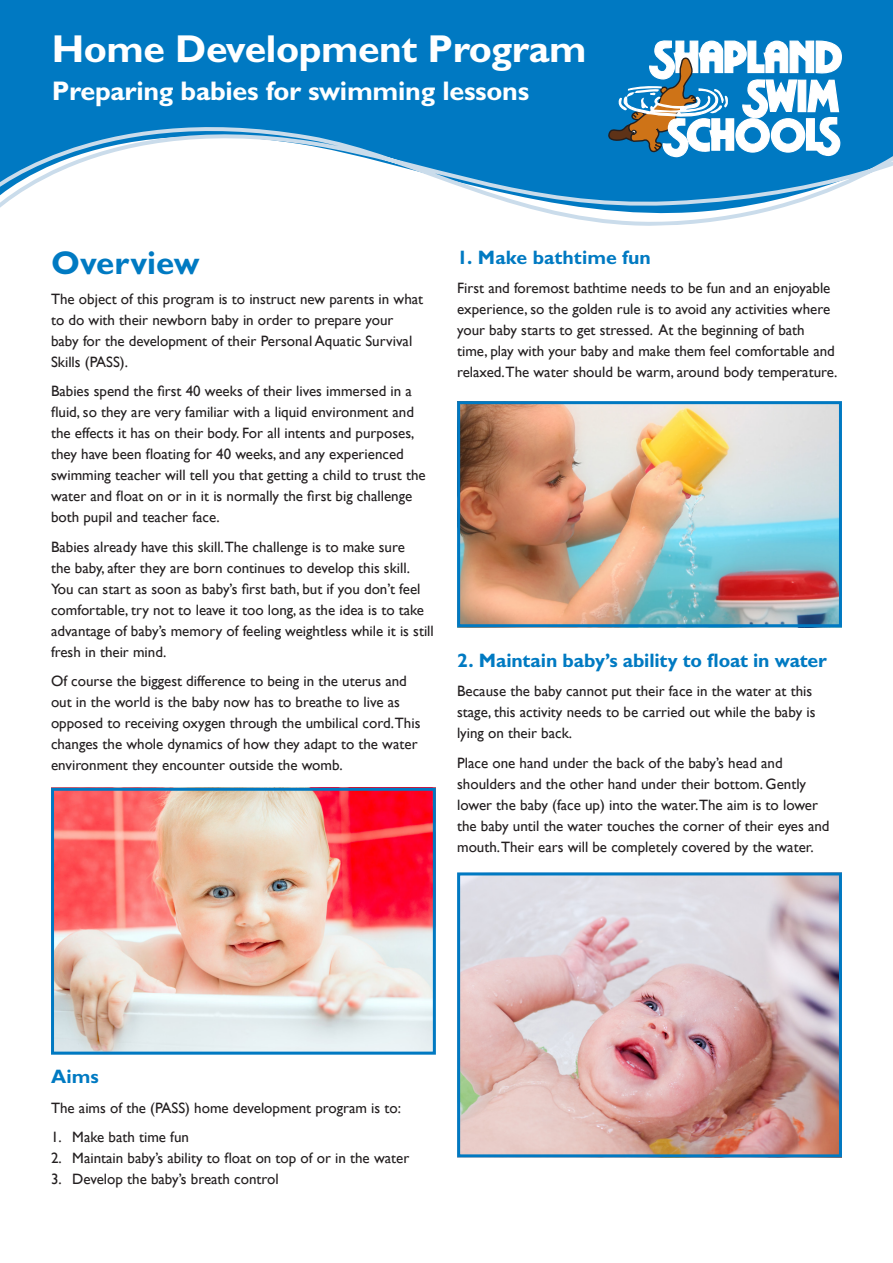
<style>
.page{position:relative;width:893px;height:1263px;background:#fff}
.page>*{position:absolute;margin:0;border:0;box-sizing:border-box;transform-origin:0 0}
.t1{font:700 39px "Gill Sans";letter-spacing:-.01em;color:#fff}
.t2{font:700 33px "Gill Sans";color:#007ac2}
.t3{font:700 27px "Gill Sans";letter-spacing:-.01em;color:#fff}
.SSS_H2{font:700 19.5px "Gill Sans";color:#007ac2}
.SSS_BODY{font:15px/21px "Gill Sans";color:#231f20}
</style>
<div class="page">
<div style="left:0;top:0;width:893px;height:100px;background:#0079c2"></div>
<svg style="left:0;top:100px;width:893px;height:126px"></svg>
<svg style="left:608px;top:40px;width:234px;height:117px"></svg>
<img style="left:55px;top:792px;width:377px;height:258px">
<div style="left:51px;top:788px;width:385px;height:266px;border:3px solid #0079c2"></div>
<img style="left:461px;top:405px;width:377px;height:218px">
<div style="left:457px;top:401px;width:385px;height:226px;border:3px solid #0079c2"></div>
<img style="left:461px;top:876px;width:377px;height:277px">
<div style="left:457px;top:872px;width:385px;height:285px;border:3px solid #0079c2"></div>
<p class="t1" style="left:52px;top:26px;width:536px">Home Development Program</p>
<p class="t3" style="left:52px;top:75px;width:479px">Preparing babies for swimming lessons</p>
<p class="t2" style="left:51px;top:243px;width:150px">Overview</p>
<p class="SSS_BODY" style="left:51px;top:288px;width:374px">The object of this program is to instruct new parents in what to do with their newborn baby in order to prepare your baby for the development of their Personal Aquatic Survival Skills (PASS).</p>
<p class="SSS_BODY" style="left:51px;top:381px;width:376px">Babies spend the first 40 weeks of their lives immersed in a fluid, so they are very familiar with a liquid environment and the effects it has on their body. For all intents and purposes, they have been floating for 40 weeks, and any experienced swimming teacher will tell you that getting a child to trust the water and float on or in it is normally the first big challenge both pupil and teacher face.</p>
<p class="SSS_BODY" style="left:51px;top:536px;width:384px">Babies already have this skill.The challenge is to make sure<br>the baby, after they are born continues to develop this skill.<br>You can start as soon as baby’s first bath, but if you don’t feel comfortable, try not to leave it too long, as the idea is to take advantage of baby’s memory of feeling weightless while it is still fresh in their mind.</p>
<p class="SSS_BODY" style="left:51px;top:671px;width:371px">Of course the biggest difference to being in the uterus and out in the world is the baby now has to breathe to live as opposed to receiving oxygen through the umbilical cord.This changes the whole dynamics of how they adapt to the water environment they encounter outside the womb.</p>
<p class="SSS_H2" style="left:457px;top:246px;width:195px">1. Make bathtime fun</p>
<p class="SSS_BODY" style="left:457px;top:278px;width:382px">First and foremost bathtime needs to be fun and an enjoyable experience, so the golden rule is to avoid any activities where your baby starts to get stressed. At the beginning of bath time, play with your baby and make them feel comfortable and relaxed.The water should be warm, around body temperature.</p>
<p class="SSS_H2" style="left:457px;top:648px;width:371px">2. Maintain baby’s ability to float in water</p>
<p class="SSS_BODY" style="left:457px;top:681px;width:360px">Because the baby cannot put their face in the water at this stage, this activity needs to be carried out while the baby is lying on their back.</p>
<p class="SSS_BODY" style="left:457px;top:752px;width:374px">Place one hand under the back of the baby’s head and shoulders and the other hand under their bottom. Gently lower the baby (face up) into the water.The aim is to lower the baby until the water touches the corner of their eyes and mouth.Their ears will be completely covered by the water.</p>
<p class="SSS_H2" style="left:51px;top:1065px;width:49px">Aims</p>
<p class="SSS_BODY" style="left:51px;top:1097px;width:352px">The aims of the (PASS) home development program is to:</p>
<p class="SSS_BODY" style="left:51px;top:1127px;width:139px">1. Make bath time fun</p>
<p class="SSS_BODY" style="left:51px;top:1148px;width:360px">2. Maintain baby’s ability to float on top of or in the water</p>
<p class="SSS_BODY" style="left:51px;top:1169px;width:229px">3. Develop the baby’s breath control</p>
</div>
